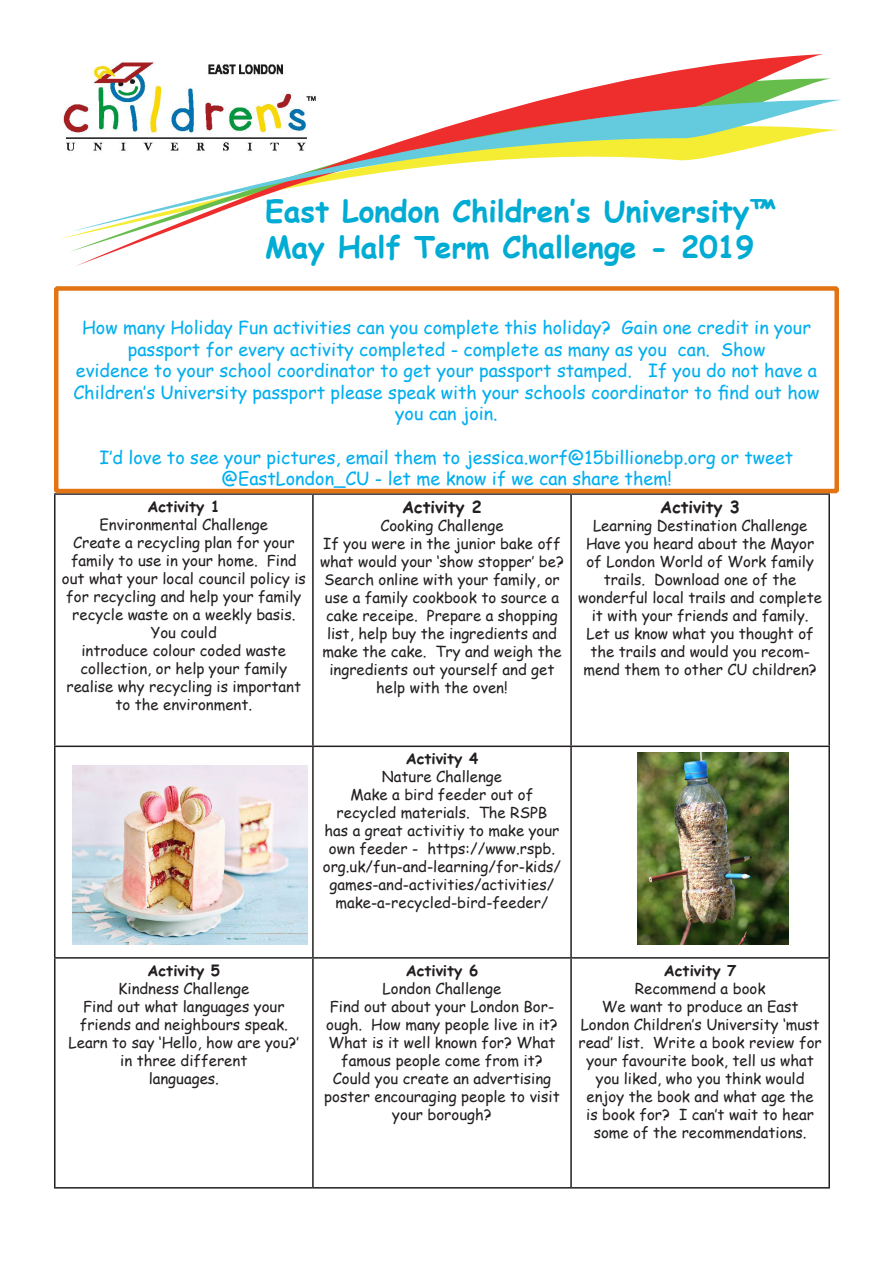
<style>
.page{position:relative;width:893px;height:1263px;background:#fff}
.page>*{position:absolute;margin:0;border:0;box-sizing:border-box;transform-origin:0 0}
.t1{font:700 30px "Comic Sans MS";color:#00acd4}
.t2{font:18px/21.6px "Comic Sans MS";color:#00aeef;text-align:center}
.t3{font:700 16.5px "Comic Sans MS";color:#231f20}
.t4{font:15px/18px "Comic Sans MS";color:#231f20;text-align:center}
.t5{font:700 15px "Comic Sans MS";color:#231f20}
</style>
<div class="page">
<hr style="left:54px;top:493px;width:259px;height:2px;background:#231f20">
<hr style="left:54px;top:495px;width:2px;height:250px;background:#231f20">
<hr style="left:313px;top:493px;width:258px;height:2px;background:#231f20">
<hr style="left:312px;top:495px;width:2px;height:250px;background:#231f20">
<hr style="left:571px;top:493px;width:259px;height:2px;background:#231f20">
<hr style="left:570px;top:495px;width:2px;height:250px;background:#231f20">
<hr style="left:828px;top:495px;width:2px;height:250px;background:#231f20">
<hr style="left:54px;top:745px;width:259px;height:2px;background:#231f20">
<hr style="left:54px;top:747px;width:2px;height:210px;background:#231f20">
<hr style="left:313px;top:745px;width:258px;height:2px;background:#231f20">
<hr style="left:312px;top:747px;width:2px;height:210px;background:#231f20">
<hr style="left:571px;top:745px;width:259px;height:2px;background:#231f20">
<hr style="left:570px;top:747px;width:2px;height:210px;background:#231f20">
<hr style="left:828px;top:747px;width:2px;height:210px;background:#231f20">
<hr style="left:54px;top:957px;width:259px;height:2px;background:#231f20">
<hr style="left:54px;top:959px;width:2px;height:228px;background:#231f20">
<hr style="left:313px;top:957px;width:258px;height:2px;background:#231f20">
<hr style="left:312px;top:959px;width:2px;height:228px;background:#231f20">
<hr style="left:571px;top:957px;width:259px;height:2px;background:#231f20">
<hr style="left:570px;top:959px;width:2px;height:228px;background:#231f20">
<hr style="left:828px;top:959px;width:2px;height:228px;background:#231f20">
<hr style="left:54px;top:1187px;width:259px;height:1px;background:#231f20">
<hr style="left:313px;top:1187px;width:258px;height:1px;background:#231f20">
<hr style="left:571px;top:1187px;width:259px;height:1px;background:#231f20">
<div style="left:54px;top:286px;width:785px;height:207px;border:4px solid #e37413"></div>
<svg style="left:75px;top:54px;width:750px;height:212px"></svg>
<svg style="left:72px;top:99px;width:770px;height:133px"></svg>
<img style="left:63px;top:54px;width:258px;height:106px">
<img style="left:72px;top:765px;width:235px;height:179px">
<img style="left:638px;top:753px;width:151px;height:191px">
<p class="t1" style="left:265px;top:189px;width:512px">East London Children’s University™</p>
<p class="t1" style="left:265px;top:225px;width:491px">May Half Term Challenge - 2019</p>
<p class="t2" style="left:82px;top:316px;width:730px">How many Holiday Fun activities can you complete this holiday? Gain one credit in your passport for every activity completed - complete as many as you can. Show</p>
<p class="t2" style="left:73px;top:359px;width:748px">evidence to your school coordinator to get your passport stamped. If you do not have a<br>Children’s University passport please speak with your schools coordinator to find out how you can join.</p>
<p class="t2" style="left:100px;top:446px;width:695px">I’d love to see your pictures, email them to jessica.worf@15billionebp.org or tweet</p>
<p class="t2" style="left:221px;top:467px;width:452px">@EastLondon_CU - let me know if we can share them!</p>
<p class="t5" style="left:148px;top:495px;width:74px">Activity 1</p>
<p class="t4" style="left:100px;top:515px;width:170px">Environmental Challenge</p>
<p class="t4" style="left:62px;top:533px;width:246px">Create a recycling plan for your family to use in your home. Find out what your local council policy is for recycling and help your family recycle waste on a weekly basis.<br>You could</p>
<p class="t4" style="left:81px;top:641px;width:206px">introduce colour coded waste</p>
<p class="t4" style="left:80px;top:659px;width:208px">collection, or help your family</p>
<p class="t4" style="left:67px;top:677px;width:236px">realise why recycling is important to the environment.</p>
<p class="t3" style="left:402px;top:495px;width:81px">Activity 2</p>
<p class="t4" style="left:380px;top:516px;width:125px">Cooking Challenge</p>
<p class="t4" style="left:320px;top:534px;width:245px">If you were in the junior bake off what would your ‘show stopper’ be?<br>Search online with your family, or use a family cookbook to source a cake receipe. Prepare a shopping list, help buy the ingredients and make the cake. Try and weigh the ingredients out yourself and get help with the oven!</p>
<p class="t3" style="left:660px;top:495px;width:81px">Activity 3</p>
<p class="t4" style="left:593px;top:516px;width:216px">Learning Destination Challenge</p>
<p class="t4" style="left:586px;top:534px;width:230px">Have you heard about the Mayor of London World of Work family trails. Download one of the</p>
<p class="t4" style="left:578px;top:588px;width:245px">wonderful local trails and complete it with your friends and family.<br>Let us know what you thought of the trails and would you recom&shy;mend them to other CU children?</p>
<p class="t5" style="left:406px;top:748px;width:74px">Activity 4</p>
<p class="t4" style="left:382px;top:767px;width:122px">Nature Challenge</p>
<p class="t4" style="left:350px;top:785px;width:184px">Make a bird feeder out of</p>
<p class="t4" style="left:323px;top:803px;width:240px">recycled materials. The RSPB<br>has a great activitiy to make your own feeder - https://www.rspb. org.uk/fun-and-learning/for-kids/ games-and-activities/activities/ make-a-recycled-bird-feeder/</p>
<p class="t5" style="left:148px;top:959px;width:74px">Activity 5</p>
<p class="t4" style="left:118px;top:979px;width:133px">Kindness Challenge</p>
<p class="t4" style="left:69px;top:997px;width:232px">Find out what languages your friends and neighbours speak.<br>Learn to say ‘Hello, how are you?’ in three different</p>
<p class="t4" style="left:149px;top:1069px;width:72px">languages.</p>
<p class="t5" style="left:406px;top:959px;width:74px">Activity 6</p>
<p class="t4" style="left:383px;top:979px;width:120px">London Challenge</p>
<p class="t4" style="left:324px;top:997px;width:237px">Find out about your London Bor&shy;ough. How many people live in it?<br>What is it well known for? What famous people come from it?<br>Could you create an advertising poster encouraging people to visit your borough?</p>
<p class="t5" style="left:664px;top:959px;width:74px">Activity 7</p>
<p class="t4" style="left:635px;top:979px;width:132px">Recommend a book</p>
<p class="t4" style="left:578px;top:997px;width:245px">We want to produce an East<br>London Children’s University ‘must read’ list. Write a book review for your favourite book, tell us what you liked, who you think would enjoy the book and what age the<br>is book for? I can’t wait to hear some of the recommendations.</p>
</div>
